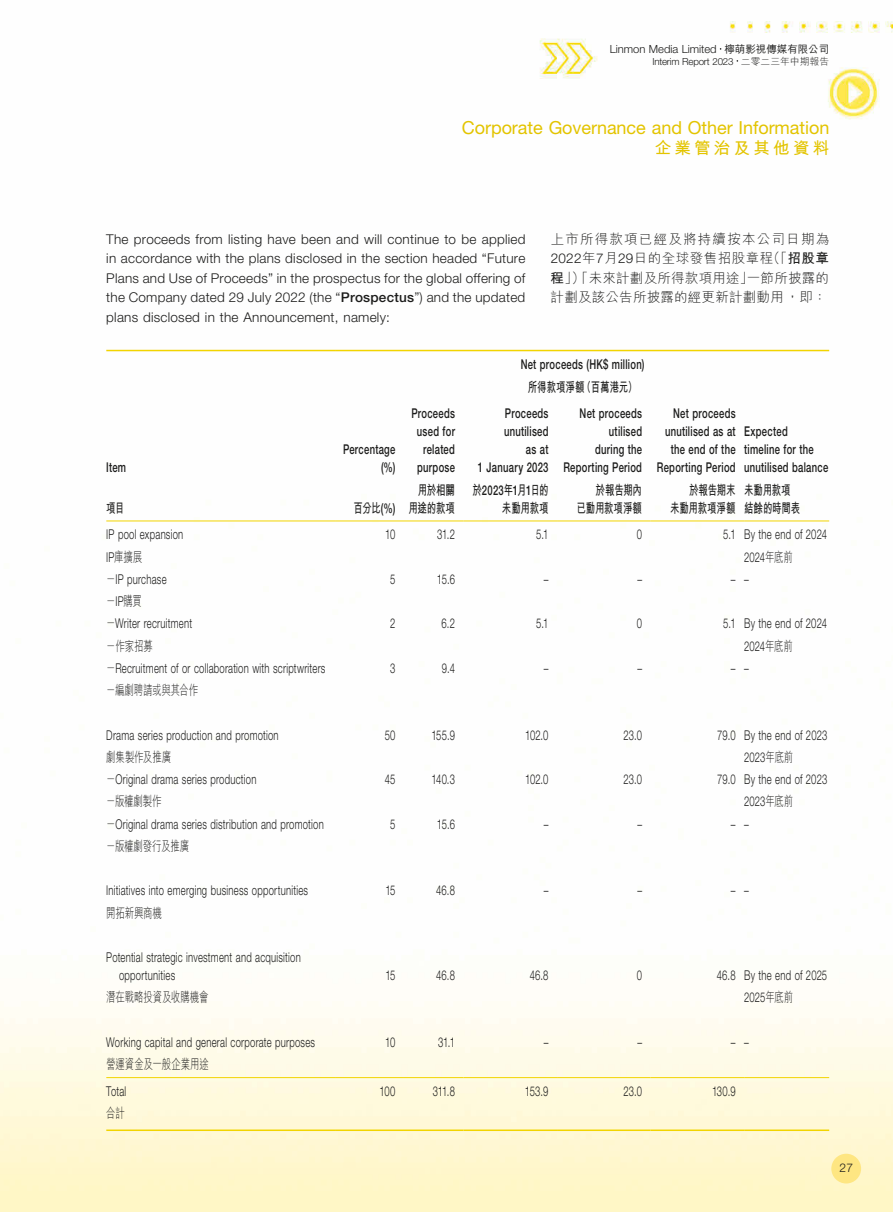
<style>
.page{position:relative;width:893px;height:1212px;background:#fff}
.page>*{position:absolute;margin:0;border:0;box-sizing:border-box;transform-origin:0 0}
.t1{font:18px "Helvetica Neue LT Std";letter-spacing:-.005em;color:#e3c400}
.t2{font:700 16.5px "M Hei HK";letter-spacing:.195em;color:#e3c400}
.t3{font:300 13.5px/18px "Helvetica Neue LT Std";letter-spacing:.025em;color:#1c1c1b;scale:.7 1}
.t4{font:300 13.5px/19.5px "Helvetica Neue LT Std";letter-spacing:.025em;color:#1c1c1b;text-align:justify}
.t5{font:500 13.5px/18px "Helvetica Neue LT Std";letter-spacing:.03em;color:#1c1c1b;text-align:right;scale:.7 1}
.t6{font:300 13.5px/19.5px "M Hei HK";color:#1c1c1b;text-align:justify}
.t7{font:700 13.5px/18px "M Hei HK";letter-spacing:-.015em;color:#1c1c1b;text-align:right;scale:.7 1}
.t8{font:300 13.5px "M Hei HK";color:#1c1c1b;scale:.7 1}
.t9{font:300 13.5px "M Hei HK";letter-spacing:-.02em;color:#1c1c1b;scale:.7 1}
.t10{font:300 12px "Helvetica Neue LT Std";color:#1c1c1b}
.t11{font:300 11.25px "Helvetica Neue LT Std";color:#1c1c1b}
.t12{font:300 9.75px "Helvetica Neue LT Std";letter-spacing:-.025em;color:#1c1c1b}
.s1{font-family:"M Hei HK";font-weight:500;font-size:10.5px}
.s2{font-family:"M Hei HK"}
.s3{font-weight:500}
.s4{font-family:"Helvetica Neue LT Std"}
.s5{font-weight:700}
.s6{font-family:"Helvetica Neue LT Std";font-weight:500}
.s7{font-family:"M Hei HK";font-weight:700}
</style>
<div class="page">
<img style="left:0;top:21px;width:893px;height:1191px">
<div style="left:831px;top:1154px;width:30px;height:29px;background:#fee682;border-radius:50%"></div>
<hr style="left:106px;top:350px;width:230px;height:1px;background:#f2d400">
<hr style="left:336px;top:350px;width:493px;height:1px;background:#f2d400">
<hr style="left:106px;top:521px;width:230px;height:1px;background:#f2d400">
<hr style="left:336px;top:521px;width:68px;height:1px;background:#f2d400">
<hr style="left:404px;top:521px;width:59px;height:1px;background:#f2d400">
<hr style="left:463px;top:521px;width:94px;height:1px;background:#f2d400">
<hr style="left:557px;top:521px;width:94px;height:1px;background:#f2d400">
<hr style="left:651px;top:521px;width:93px;height:1px;background:#f2d400">
<hr style="left:744px;top:521px;width:85px;height:1px;background:#f2d400">
<hr style="left:106px;top:1077px;width:230px;height:1px;background:#f2d400">
<hr style="left:336px;top:1077px;width:68px;height:1px;background:#f2d400">
<hr style="left:404px;top:1077px;width:59px;height:1px;background:#f2d400">
<hr style="left:463px;top:1077px;width:94px;height:1px;background:#f2d400">
<hr style="left:557px;top:1077px;width:94px;height:1px;background:#f2d400">
<hr style="left:651px;top:1077px;width:93px;height:1px;background:#f2d400">
<hr style="left:744px;top:1077px;width:85px;height:1px;background:#f2d400">
<hr style="left:106px;top:1129px;width:230px;height:2px;background:#f2d400">
<hr style="left:336px;top:1129px;width:68px;height:2px;background:#f2d400">
<hr style="left:404px;top:1129px;width:59px;height:2px;background:#f2d400">
<hr style="left:463px;top:1129px;width:94px;height:2px;background:#f2d400">
<hr style="left:557px;top:1129px;width:94px;height:2px;background:#f2d400">
<hr style="left:651px;top:1129px;width:93px;height:2px;background:#f2d400">
<hr style="left:744px;top:1129px;width:85px;height:2px;background:#f2d400">
<p class="t11" style="left:610px;top:42px;width:221px">Linmon Media Limited <span class="s1">檸萌影視傳媒有限公司</span></p>
<p class="t12" style="left:652px;top:55px;width:178px">Interim Report 2023 <span class="s2">二零二三年中期報告</span></p>
<h1 class="t1" style="left:462px;top:117px;width:369px">Corporate Governance and Other Information</h1>
<p class="t2" style="left:655px;top:135px;width:176px">企業管治及其他資料</p>
<p class="t4" style="left:106px;top:229px;width:421px">The proceeds from listing have been and will continue to be applied in accordance with the plans disclosed in the section headed “Future Plans and Use of Proceeds” in the prospectus for the global offering of the Company dated 29 July 2022 (the “<span class="s3">Prospectus</span>”) and the updated plans disclosed in the Announcement, namely:</p>
<p class="t6" style="left:551px;top:228px;width:280px">上市所得款項已經及將持續按本公司日期為<span class="s4">2022</span>年<span class="s4">7</span>月<span class="s4">29</span>日的全球發售招股章程（「<span class="s5">招股章程</span>」）「未來計劃及所得款項用途」一節所披露的計劃及該公告所披露的經更新計劃動用，即：</p>
<p class="t5" style="left:521px;top:355px;width:178px">Net proceeds (HK$ million)</p>
<p class="t7" style="left:528px;top:377px;width:158px">所得款項淨額（百萬港元）</p>
<p class="t5" style="left:106px;top:458px;width:30px">Item</p>
<p class="t5" style="left:343px;top:440px;width:76px">Percentage (%)</p>
<p class="t7" style="left:106px;top:498px;width:28px">項目</p>
<p class="t7" style="left:354px;top:498px;width:61px">百分比<span class="s6">(%)</span></p>
<p class="t5" style="left:411px;top:404px;width:64px">Proceeds used for related purpose</p>
<p class="t5" style="left:478px;top:404px;width:102px">Proceeds unutilised<br>as at<br>1 January 2023</p>
<p class="t5" style="left:563px;top:404px;width:114px">Net proceeds utilised<br>during the<br>Reporting Period</p>
<p class="t5" style="left:657px;top:404px;width:114px">Net proceeds unutilised as at the end of the<br>Reporting Period</p>
<p class="t5" style="left:744px;top:422px;width:122px;text-align:left">Expected<br>timeline for the unutilised balance</p>
<p class="t7" style="left:408px;top:480px;width:68px">用於相關用途的款項</p>
<p class="t5" style="left:472px;top:481px;width:110px"><span class="s7">於</span>2023<span class="s7">年</span>1<span class="s7">月</span>1<span class="s7">日的</span></p>
<p class="t7" style="left:502px;top:498px;width:68px">未動用款項</p>
<p class="t7" style="left:577px;top:480px;width:95px">於報告期內<br>已動用款項淨額</p>
<p class="t7" style="left:670px;top:480px;width:95px">於報告期末<br>未動用款項淨額</p>
<p class="t7" style="left:744px;top:480px;width:82px;text-align:left">未動用款項結餘的時間表</p>
<p class="t3" style="left:106px;top:525px;width:112px">IP pool expansion</p>
<p class="t3" style="left:385px;top:525px;width:16px">10</p>
<p class="t3" style="left:437px;top:525px;width:27px">31.2</p>
<p class="t3" style="left:536px;top:525px;width:19px">5.1</p>
<p class="t3" style="left:637px;top:525px;width:9px">0</p>
<p class="t3" style="left:723px;top:525px;width:150px">5.1 By the end of 2024</p>
<p class="t8" style="left:106px;top:547px;width:53px"><span class="s4">IP</span>庫擴展</p>
<p class="t3" style="left:744px;top:547px;width:71px">2024<span class="s2">年底前</span></p>
<p class="t3" style="left:106px;top:570px;width:88px"><span class="s2">－</span>IP purchase</p>
<p class="t3" style="left:390px;top:570px;width:9px">5</p>
<p class="t3" style="left:437px;top:570px;width:27px">15.6</p>
<p class="t3" style="left:544px;top:570px;width:8px">–</p>
<p class="t3" style="left:637px;top:570px;width:8px">–</p>
<p class="t3" style="left:731px;top:570px;width:27px">– –</p>
<p class="t8" style="left:106px;top:592px;width:53px">－<span class="s4">IP</span>購買</p>
<p class="t3" style="left:106px;top:614px;width:124px"><span class="s2">－</span>Writer recruitment</p>
<p class="t3" style="left:390px;top:614px;width:9px">2</p>
<p class="t3" style="left:441px;top:614px;width:21px">6.2</p>
<p class="t3" style="left:536px;top:614px;width:19px">5.1</p>
<p class="t3" style="left:637px;top:614px;width:9px">0</p>
<p class="t3" style="left:723px;top:614px;width:150px">5.1 By the end of 2024</p>
<p class="t8" style="left:106px;top:636px;width:68px">－作家招募</p>
<p class="t3" style="left:744px;top:636px;width:71px">2024<span class="s2">年底前</span></p>
<p class="t3" style="left:106px;top:659px;width:315px"><span class="s2">－</span>Recruitment of or collaboration with scriptwriters</p>
<p class="t3" style="left:390px;top:659px;width:9px">3</p>
<p class="t3" style="left:442px;top:659px;width:20px">9.4</p>
<p class="t3" style="left:544px;top:659px;width:8px">–</p>
<p class="t3" style="left:637px;top:659px;width:8px">–</p>
<p class="t3" style="left:731px;top:659px;width:27px">– –</p>
<p class="t9" style="left:106px;top:681px;width:133px">－編劇聘請或與其合作</p>
<p class="t3" style="left:106px;top:725px;width:248px">Drama series production and promotion</p>
<p class="t3" style="left:385px;top:725px;width:17px">50</p>
<p class="t3" style="left:431px;top:725px;width:35px">155.9</p>
<p class="t3" style="left:525px;top:725px;width:35px">102.0</p>
<p class="t3" style="left:623px;top:725px;width:28px">23.0</p>
<p class="t3" style="left:717px;top:725px;width:159px">79.0 By the end of 2023</p>
<p class="t8" style="left:106px;top:747px;width:94px">劇集製作及推廣</p>
<p class="t3" style="left:744px;top:748px;width:72px">2023<span class="s2">年底前</span></p>
<p class="t3" style="left:106px;top:770px;width:216px"><span class="s2">－</span>Original drama series production</p>
<p class="t3" style="left:385px;top:770px;width:17px">45</p>
<p class="t3" style="left:431px;top:770px;width:35px">140.3</p>
<p class="t3" style="left:525px;top:770px;width:35px">102.0</p>
<p class="t3" style="left:623px;top:770px;width:28px">23.0</p>
<p class="t3" style="left:717px;top:770px;width:159px">79.0 By the end of 2023</p>
<p class="t8" style="left:106px;top:792px;width:80px">－版權劇製作</p>
<p class="t3" style="left:744px;top:792px;width:72px">2023<span class="s2">年底前</span></p>
<p class="t3" style="left:106px;top:814px;width:312px"><span class="s2">－</span>Original drama series distribution and promotion</p>
<p class="t3" style="left:390px;top:814px;width:9px">5</p>
<p class="t3" style="left:437px;top:814px;width:27px">15.6</p>
<p class="t3" style="left:544px;top:814px;width:8px">–</p>
<p class="t3" style="left:637px;top:814px;width:8px">–</p>
<p class="t3" style="left:731px;top:814px;width:27px">– –</p>
<p class="t8" style="left:106px;top:836px;width:120px">－版權劇發行及推廣</p>
<p class="t3" style="left:106px;top:881px;width:290px">Initiatives into emerging business opportunities</p>
<p class="t3" style="left:385px;top:881px;width:16px">15</p>
<p class="t3" style="left:436px;top:881px;width:28px">46.8</p>
<p class="t3" style="left:544px;top:881px;width:8px">–</p>
<p class="t3" style="left:637px;top:881px;width:8px">–</p>
<p class="t3" style="left:731px;top:881px;width:27px">– –</p>
<p class="t8" style="left:106px;top:903px;width:81px">開拓新興商機</p>
<p class="t3" style="left:119px;top:948px;width:261px;text-indent:-13px">Potential strategic investment and acquisition opportunities</p>
<p class="t3" style="left:385px;top:966px;width:16px">15</p>
<p class="t3" style="left:436px;top:966px;width:28px">46.8</p>
<p class="t3" style="left:530px;top:966px;width:28px">46.8</p>
<p class="t3" style="left:637px;top:966px;width:9px">0</p>
<p class="t3" style="left:717px;top:966px;width:159px">46.8 By the end of 2025</p>
<p class="t9" style="left:106px;top:988px;width:148px">潛在戰略投資及收購機會</p>
<p class="t3" style="left:744px;top:988px;width:71px">2025<span class="s2">年底前</span></p>
<p class="t3" style="left:106px;top:1033px;width:300px">Working capital and general corporate purposes</p>
<p class="t3" style="left:385px;top:1033px;width:16px">10</p>
<p class="t3" style="left:438px;top:1033px;width:26px">31.1</p>
<p class="t3" style="left:544px;top:1033px;width:8px">–</p>
<p class="t3" style="left:637px;top:1033px;width:8px">–</p>
<p class="t3" style="left:731px;top:1033px;width:27px">– –</p>
<p class="t8" style="left:106px;top:1055px;width:148px">營運資金及一般企業用途</p>
<p class="t3" style="left:106px;top:1082px;width:30px">Total</p>
<p class="t3" style="left:380px;top:1082px;width:24px">100</p>
<p class="t3" style="left:433px;top:1082px;width:33px">311.8</p>
<p class="t3" style="left:525px;top:1082px;width:35px">153.9</p>
<p class="t3" style="left:623px;top:1082px;width:28px">23.0</p>
<p class="t3" style="left:712px;top:1082px;width:35px">130.9</p>
<p class="t8" style="left:106px;top:1104px;width:28px">合計</p>
<p class="t10" style="left:839px;top:1160px;width:15px">27</p>
</div>
